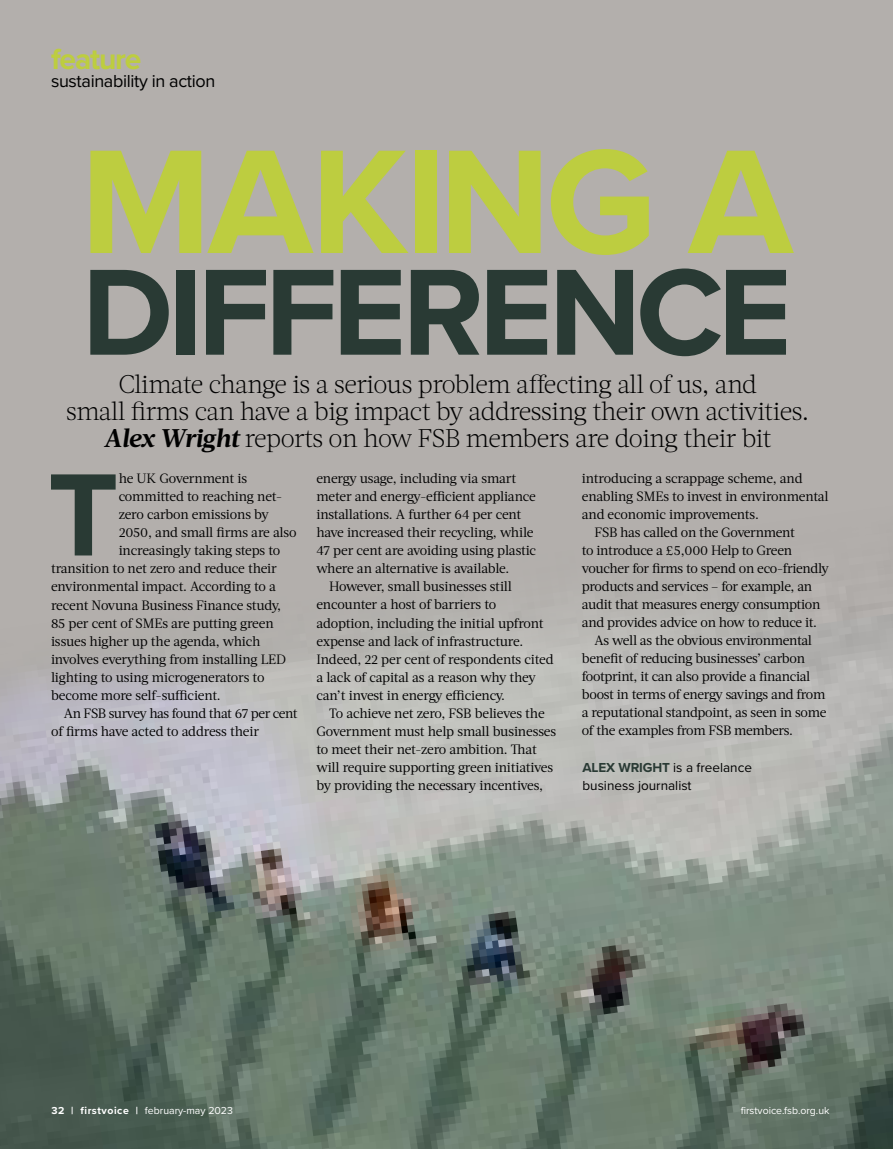
<style>
.page{position:relative;width:893px;height:1149px;background:#fff}
.page>*{position:absolute;margin:0;border:0;box-sizing:border-box;transform-origin:0 0}
.t1{font:700 153.15px "Proxima Nova";letter-spacing:-.025em;color:#bdcd40}
.t2{font:700 127.05px "Proxima Nova";letter-spacing:-.04em;color:#293a34}
.t3{font:700 121.5px "Proxima Nova";color:#293a34}
.t4{font:700 30px "Proxima Nova";letter-spacing:-.04em;color:#bdcd40}
.t5{font:300 25.5px/27px "Acta";letter-spacing:-.02em;color:#000;text-align:center}
.t6{font:18px "Proxima Nova";letter-spacing:-.02em;color:#000}
.t7{font:13.5px "Acta";letter-spacing:-.02em;color:#000}
.t8{font:13.5px/18px "Proxima Nova";color:#000}
.t9{font:13.5px "Acta";letter-spacing:-.04em;color:#000}
.t10{font:10.5px "Proxima Nova";color:#fff}
.s1{font-weight:700;font-style:italic}
.s2{font-weight:700;color:#293a34}
.s3{font-weight:700}
</style>
<div class="page">
<div style="left:0;top:0;width:893px;height:1148px;background:#b3afac"></div>
<img style="left:0;top:614px;width:893px;height:534px">
<h3 class="t4" style="left:51px;top:37px;width:92px">feature</h3>
<h3 class="t6" style="left:51px;top:68px;width:166px">sustainability in action</h3>
<h1 class="t1" style="left:80px;top:88px;width:714px">MAKING A</h1>
<h2 class="t2" style="left:82px;top:217px;width:711px">DIFFERENCE</h2>
<h3 class="t5" style="left:66px;top:371px;width:745px">Climate change is a serious problem affecting all of us, and<br>small firms can have a big impact by addressing their own activities.<br><span class="s1">Alex Wright</span> reports on how FSB members are doing their bit</h3>
<h3 class="t3" style="left:48px;top:424px;width:72px">T</h3>
<p class="t7" style="left:119px;top:470px;width:130px">he UK Government is</p>
<p class="t7" style="left:119px;top:488px;width:165px">committed to reaching net-</p>
<p class="t7" style="left:119px;top:506px;width:152px">zero carbon emissions by</p>
<p class="t7" style="left:119px;top:524px;width:180px">2050, and small firms are also</p>
<p class="t7" style="left:119px;top:542px;width:163px">increasingly taking steps to</p>
<p class="t7" style="left:51px;top:560px;width:227px">transition to net zero and reduce their</p>
<p class="t7" style="left:51px;top:578px;width:226px">environmental impact. According to a</p>
<p class="t7" style="left:51px;top:596px;width:232px">recent Novuna Business Finance study,</p>
<p class="t7" style="left:51px;top:614px;width:224px">85 per cent of SMEs are putting green</p>
<p class="t7" style="left:51px;top:632px;width:211px">issues higher up the agenda, which</p>
<p class="t7" style="left:51px;top:650px;width:237px">involves everything from installing LED</p>
<p class="t7" style="left:51px;top:668px;width:215px">lighting to using microgenerators to</p>
<p class="t7" style="left:51px;top:686px;width:171px">become more self-sufficient.</p>
<p class="t9" style="left:64px;top:704px;width:235px">An FSB survey has found that 67 per cent</p>
<p class="t7" style="left:51px;top:722px;width:210px">of firms have acted to address their</p>
<p class="t7" style="left:316px;top:470px;width:201px">energy usage, including via smart</p>
<p class="t7" style="left:316px;top:488px;width:221px">meter and energy-efficient appliance</p>
<p class="t7" style="left:316px;top:506px;width:206px">installations. A further 64 per cent</p>
<p class="t7" style="left:316px;top:524px;width:219px">have increased their recycling, while</p>
<p class="t7" style="left:316px;top:542px;width:221px">47 per cent are avoiding using plastic</p>
<p class="t7" style="left:316px;top:560px;width:194px">where an alternative is available.</p>
<p class="t7" style="left:329px;top:578px;width:184px">However, small businesses still</p>
<p class="t7" style="left:316px;top:596px;width:181px">encounter a host of barriers to</p>
<p class="t7" style="left:316px;top:614px;width:229px">adoption, including the initial upfront</p>
<p class="t7" style="left:316px;top:632px;width:208px">expense and lack of infrastructure.</p>
<p class="t7" style="left:316px;top:650px;width:239px">Indeed, 22 per cent of respondents cited</p>
<p class="t7" style="left:316px;top:668px;width:221px">a lack of capital as a reason why they</p>
<p class="t7" style="left:316px;top:686px;width:190px">can’t invest in energy efficiency.</p>
<p class="t7" style="left:329px;top:704px;width:217px">To achieve net zero, FSB believes the</p>
<p class="t7" style="left:316px;top:722px;width:241px">Government must help small businesses</p>
<p class="t7" style="left:316px;top:740px;width:222px">to meet their net-zero ambition. That</p>
<p class="t7" style="left:316px;top:758px;width:238px">will require supporting green initiatives</p>
<p class="t7" style="left:316px;top:776px;width:228px">by providing the necessary incentives,</p>
<p class="t7" style="left:582px;top:470px;width:222px">introducing a scrappage scheme, and</p>
<p class="t7" style="left:582px;top:488px;width:248px">enabling SMEs to invest in environmental</p>
<p class="t7" style="left:582px;top:506px;width:179px">and economic improvements.</p>
<p class="t7" style="left:595px;top:524px;width:202px">FSB has called on the Government</p>
<p class="t7" style="left:582px;top:542px;width:212px">to introduce a £5,000 Help to Green</p>
<p class="t7" style="left:582px;top:560px;width:249px">voucher for firms to spend on eco-friendly</p>
<p class="t7" style="left:582px;top:578px;width:232px">products and services – for example, an</p>
<p class="t7" style="left:582px;top:596px;width:240px">audit that measures energy consumption</p>
<p class="t7" style="left:582px;top:614px;width:237px">and provides advice on how to reduce it.</p>
<p class="t7" style="left:595px;top:632px;width:219px">As well as the obvious environmental</p>
<p class="t7" style="left:582px;top:650px;width:225px">benefit of reducing businesses’ carbon</p>
<p class="t7" style="left:582px;top:668px;width:230px">footprint, it can also provide a financial</p>
<p class="t7" style="left:582px;top:686px;width:245px">boost in terms of energy savings and from</p>
<p class="t7" style="left:582px;top:704px;width:246px">a reputational standpoint, as seen in some</p>
<p class="t7" style="left:582px;top:722px;width:213px">of the examples from FSB members.</p>
<p class="t8" style="left:582px;top:757px;width:171px"><span class="s2">ALEX WRIGHT</span> is a freelance business journalist</p>
<p class="t10" style="left:51px;top:1102px;width:183px"><span class="s3">32 | firstvoice |</span> february-may 2023</p>
<p class="t10" style="left:741px;top:1102px;width:90px">firstvoice.fsb.org.uk</p>
</div>
